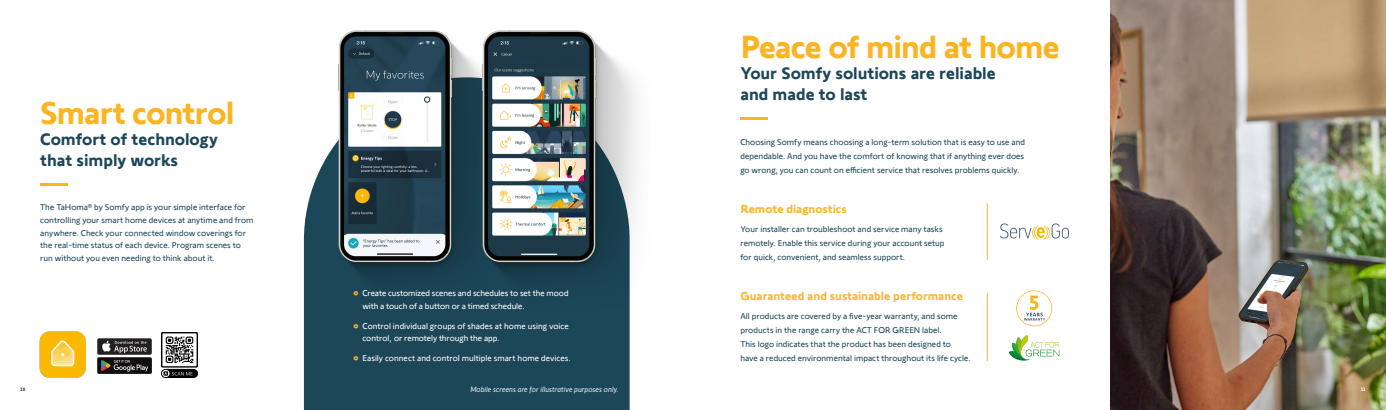
<style>
.page{position:relative;width:1386px;height:410px;background:#fff}
.page>*{position:absolute;margin:0;border:0;box-sizing:border-box;transform-origin:0 0}
.t1{font:700 33.25px "Somfy Sans";letter-spacing:-.03em;color:#fcb423}
.t2{font:700 17.5px/21px "Somfy Sans";letter-spacing:-.005em;color:#1d4759}
.t3{font:700 12.25px "Somfy Sans";letter-spacing:-.005em;color:#fcb52f}
.t4{font:8.75px/14px "Somfy Sans";color:#1c4758}
.t5{font:8.75px/12.6px "Somfy Sans";color:#1d4759}
.t6{font:8.75px/12.6px "Somfy Sans";letter-spacing:-.005em;color:#fff}
.t7{font:italic 7.88px "Somfy Sans";color:#fff}
.t8{font:700 5.08px "Somfy Sans";color:#1c4758}
.t9{font:700 5.08px "Somfy Sans";color:#fff}
.s1{color:#fcb52f}
</style>
<div class="page">
<img style="left:39px;top:331px;width:47px;height:46px">
<img style="left:98px;top:338px;width:53px;height:16px">
<img style="left:98px;top:357px;width:53px;height:16px">
<img style="left:162px;top:332px;width:35px;height:45px">
<hr style="left:40px;top:183px;width:28px;height:2px;background:#fcb423">
<hr style="left:740px;top:117px;width:28px;height:3px;background:#fcb423">
<div style="left:304px;top:324px;width:326px;height:86px;background:#1c4758"></div>
<img style="left:303px;top:30px;width:112px;height:294px">
<img style="left:415px;top:30px;width:222px;height:294px">
<img style="left:344px;top:36px;width:101px;height:220px">
<img style="left:488px;top:36px;width:101px;height:220px">
<hr style="left:987px;top:203px;width:1px;height:57px;background:#fcb52f">
<svg style="left:1000px;top:223px;width:69px;height:16px"></svg>
<hr style="left:987px;top:292px;width:1px;height:69px;background:#fcb52f">
<svg style="left:1009px;top:335px;width:50px;height:25px"></svg>
<svg style="left:1016px;top:290px;width:36px;height:36px"></svg>
<img style="left:1110px;top:0;width:276px;height:410px">
<p class="t1" style="left:40px;top:86px;width:196px">Smart control</p>
<p class="t2" style="left:40px;top:126px;width:179px">Comfort of technology</p>
<p class="t2" style="left:40px;top:147px;width:139px">that simply works</p>
<p class="t5" style="left:40px;top:200px;width:215px">The TaHoma® by Somfy app is your simple interface for controlling your smart home devices at anytime and from anywhere. Check your connected window coverings for the real-time status of each device. Program scenes to run without you even needing to think about it.</p>
<p class="t8" style="left:20px;top:384px;width:7px">10</p>
<p class="t1" style="left:740px;top:20px;width:321px">Peace of mind at home</p>
<p class="t2" style="left:740px;top:61px;width:257px">Your Somfy solutions are reliable and made to last</p>
<p class="t4" style="left:740px;top:133px;width:286px;text-align:justify">Choosing Somfy means choosing a long-term solution that is easy to use and dependable. And you have the comfort of knowing that if anything ever does go wrong, you can count on efficient service that resolves problems quickly.</p>
<p class="t3" style="left:740px;top:199px;width:108px">Remote diagnostics</p>
<p class="t4" style="left:740px;top:221px;width:206px">Your installer can troubleshoot and service many tasks remotely. Enable this service during your account setup for quick, convenient, and seamless support.</p>
<p class="t3" style="left:740px;top:286px;width:224px">Guaranteed and sustainable performance</p>
<p class="t4" style="left:740px;top:308px;width:232px">All products are covered by a five-year warranty, and some products in the range carry the ACT FOR GREEN label.<br>This logo indicates that the product has been designed to<br>have a reduced environmental impact throughout its life cycle.</p>
<p class="t6" style="left:362px;top:286px;width:208px;text-indent:-9px"><span class="s1">•</span> Create customized scenes and schedules to set the mood with a touch of a button or a timed schedule.</p>
<p class="t6" style="left:362px;top:318px;width:208px;text-indent:-9px"><span class="s1">•</span> Control individual groups of shades at home using voice control, or remotely through the app.</p>
<p class="t6" style="left:354px;top:351px;width:218px"><span class="s1">•</span> Easily connect and control multiple smart home devices.</p>
<p class="t7" style="left:470px;top:383px;width:150px">Mobile screens are for illustrative purposes only.</p>
<p class="t9" style="left:1361px;top:384px;width:7px">11</p>
</div>
